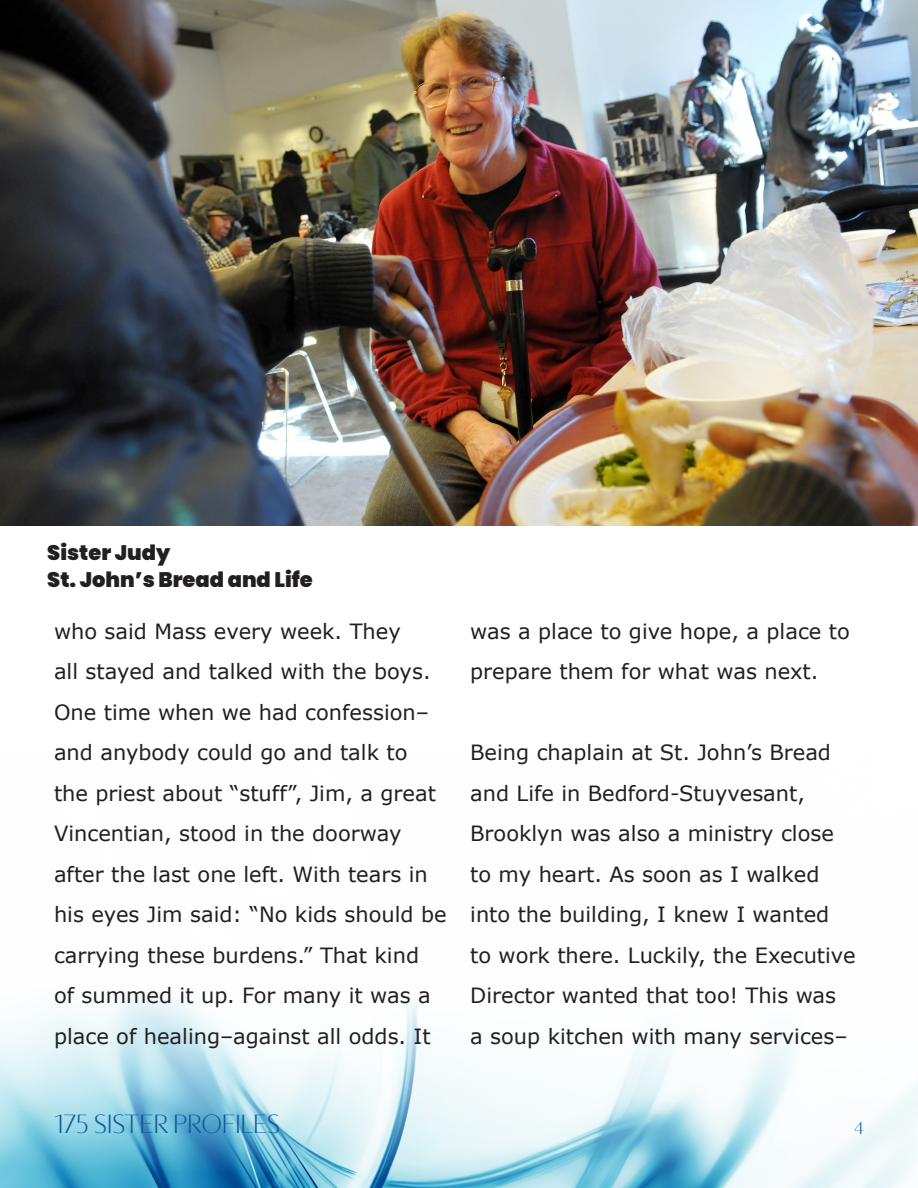
<style>
.page{position:relative;width:918px;height:1188px;background:#fff}
.page>*{position:absolute;margin:0;border:0;box-sizing:border-box;transform-origin:0 0}
.t1{font:27px "Averes Title";color:#105b9c}
.Font{font:21px/40.5px "Verdana";color:#231f20}
.t2{font:900 21px "Poppins";color:#231f20}
.t3{font:18px "Averes Title";color:#105b9c}
</style>
<div class="page">
<img style="left:0;top:994px;width:918px;height:194px">
<img style="left:0;top:0;width:918px;height:526px">
<p class="t2" style="left:47px;top:541px;width:125px">Sister Judy</p>
<p class="t2" style="left:47px;top:568px;width:267px">St. John’s Bread and Life</p>
<p class="Font" style="left:54px;top:611px;width:394px">who said Mass every week. They<br>all stayed and talked with the boys.<br>One time when we had confession– and anybody could go and talk to the priest about “stuff”, Jim, a great Vincentian, stood in the doorway after the last one left. With tears in his eyes Jim said: “No kids should be carrying these burdens.” That kind<br>of summed it up. For many it was a place of healing–against all odds. It</p>
<p class="Font" style="left:470px;top:611px;width:381px">was a place to give hope, a place to prepare them for what was next.</p>
<p class="Font" style="left:470px;top:733px;width:387px">Being chaplain at St. John’s Bread and Life in Bedford-Stuyvesant, Brooklyn was also a ministry close to my heart. As soon as I walked into the building, I knew I wanted<br>to work there. Luckily, the Executive Director wanted that too! This was<br>a soup kitchen with many services–</p>
<p class="t1" style="left:54px;top:1108px;width:228px">175 SISTER PROFILES</p>
<p class="t3" style="left:854px;top:1118px;width:11px">4</p>
</div>
